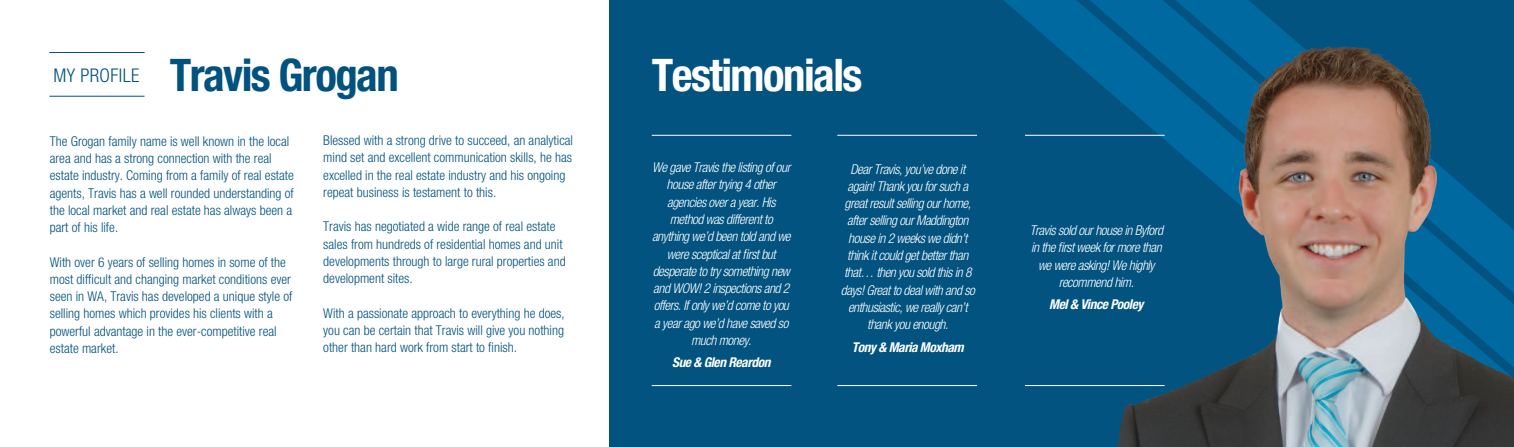
<style>
.page{position:relative;width:1514px;height:447px;background:#fff}
.page>*{position:absolute;margin:0;border:0;box-sizing:border-box;transform-origin:0 0}
.t1{font:700 condensed 44.85px "Helvetica Neue LT Std";letter-spacing:-.035em;color:#01527f}
.t2{font:700 condensed 44.85px "Helvetica Neue LT Std";letter-spacing:-.035em;color:#fff}
.t3{font:300 condensed 18.9px "Helvetica Neue LT Std";letter-spacing:.02em;color:#01527f}
.t4{font:300 condensed 13.5px/17.2px "Helvetica Neue LT Std";color:#01527f}
.t5{font:italic 300 condensed 13.5px/17.2px "Helvetica Neue LT Std";letter-spacing:-.035em;color:#fff;text-align:center}
.t6{font:italic 700 condensed 13.5px "Helvetica Neue LT Std";letter-spacing:-.035em;color:#fff}
</style>
<div class="page">
<div style="left:609px;top:0;width:905px;height:446px;background:#025380"></div>
<svg style="left:1003px;top:0;width:257px;height:387px"></svg>
<hr style="left:49px;top:52px;width:96px;height:1px;background:#025380">
<hr style="left:49px;top:96px;width:96px;height:1px;background:#025380">
<hr style="left:652px;top:135px;width:139px;height:1px;background:#fff">
<hr style="left:652px;top:385px;width:139px;height:1px;background:#fff">
<hr style="left:837px;top:135px;width:140px;height:1px;background:#fff">
<hr style="left:837px;top:385px;width:140px;height:1px;background:#fff">
<hr style="left:1025px;top:135px;width:139px;height:1px;background:#fff">
<hr style="left:1025px;top:385px;width:139px;height:1px;background:#fff">
<img style="left:1033px;top:10px;width:481px;height:436px">
<h2 class="t3" style="left:53px;top:64px;width:88px">MY PROFILE</h2>
<h1 class="t1" style="left:170px;top:48px;width:230px">Travis Grogan</h1>
<h1 class="t2" style="left:652px;top:48px;width:212px">Testimonials</h1>
<p class="t4" style="left:323px;top:131px;width:251px">Blessed with a strong drive to succeed, an analytical mind set and excellent communication skills, he has excelled in the real estate industry and his ongoing repeat business is testament to this.</p>
<p class="t4" style="left:323px;top:218px;width:244px">Travis has negotiated a wide range of real estate sales from hundreds of residential homes and unit developments through to large rural properties and development sites.</p>
<p class="t4" style="left:323px;top:304px;width:243px;text-align:justify">With a passionate approach to everything he does, you can be certain that Travis will give you nothing other than hard work from start to finish.</p>
<p class="t4" style="left:50px;top:132px;width:246px">The Grogan family name is well known in the local area and has a strong connection with the real estate industry. Coming from a family of real estate agents, Travis has a well rounded understanding of the local market and real estate has always been a part of his life.</p>
<p class="t4" style="left:50px;top:253px;width:244px">With over 6 years of selling homes in some of the most difficult and changing market conditions ever seen in WA, Travis has developed a unique style of selling homes which provides his clients with a powerful advantage in the ever-competitive real estate market.</p>
<p class="t5" style="left:652px;top:159px;width:140px">We gave Travis the listing of our house after trying 4 other agencies over a year. His method was different to anything we’d been told and we were sceptical at first but desperate to try something new and WOW! 2 inspections and 2 offers. If only we’d come to you a year ago we’d have saved so much money.</p>
<p class="t6" style="left:672px;top:354px;width:100px">Sue &amp; Glen Reardon</p>
<p class="t5" style="left:841px;top:160px;width:136px">Dear Travis, you’ve done it again! Thank you for such a great result selling our home, after selling our Maddington house in 2 weeks we didn’t think it could get better than that… then you sold this in 8 days! Great to deal with and so enthusiastic, we really can’t thank you enough.</p>
<p class="t6" style="left:852px;top:338px;width:113px">Tony &amp; Maria Moxham</p>
<p class="t5" style="left:1030px;top:222px;width:135px">Travis sold our house in Byford in the first week for more than we were asking! We highly recommend him.</p>
<p class="t6" style="left:1049px;top:296px;width:96px">Mel &amp; Vince Pooley</p>
</div>
